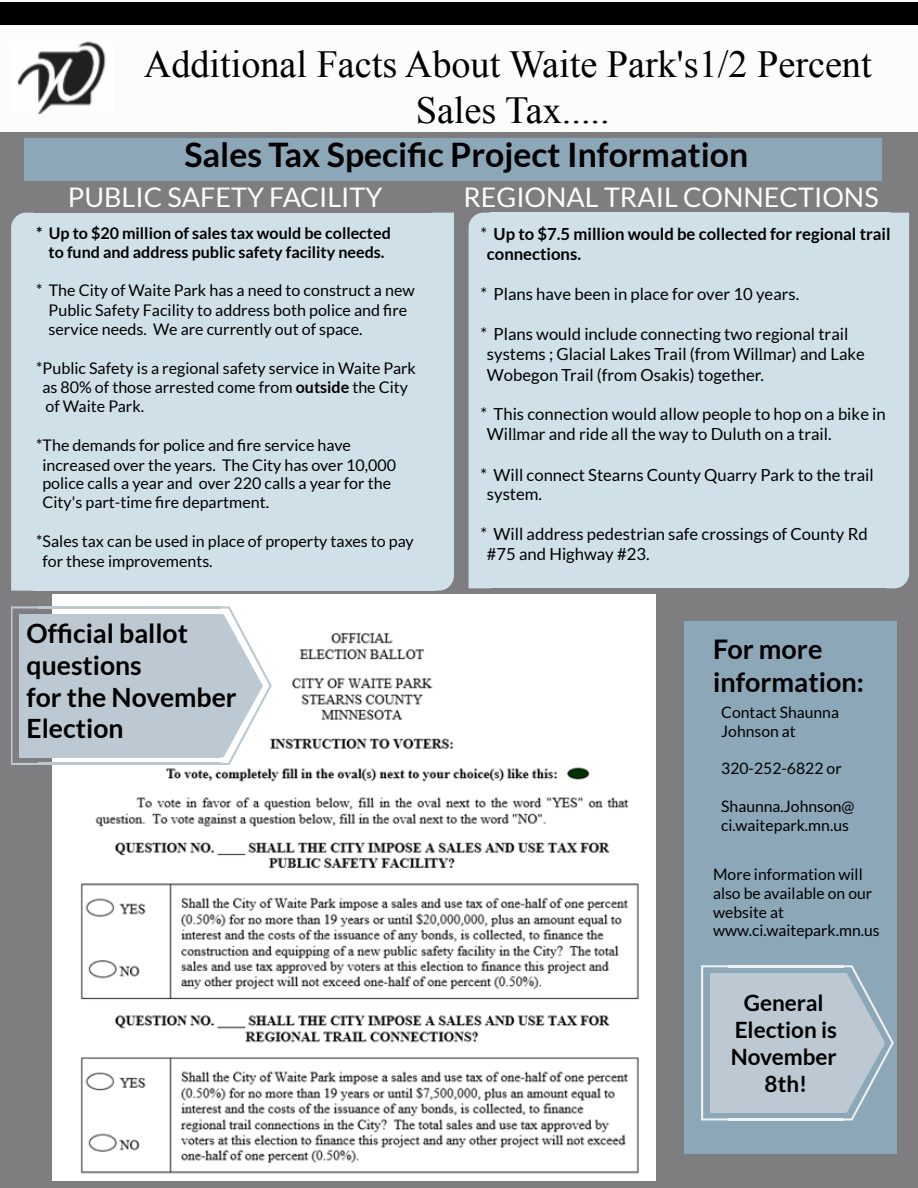
<style>
.page{position:relative;width:918px;height:1188px;background:#7e7e80}
.page>*{position:absolute;margin:0;border:0;box-sizing:border-box;transform-origin:0 0}
.t1{font:38.25px/46.2px "Times New Roman";color:#000;text-align:center}
.t2{font:700 33.75px "Lato";color:#000}
.t3{font:27px "Lato";color:#fcfcfc}
.t4{font:700 27px/32.7px "Lato";color:#000}
.t5{font:700 26.55px/31.8px "Lato";color:#000}
.t6{font:700 22.5px/27px "Lato";color:#000;text-align:center}
.t7{font:16.65px/20.2px "Lato";color:#000}
.t8{font:700 16.65px/20.2px "Lato";color:#000}
.t9{font:16.05px/19.5px "Lato";color:#000}
.t10{font:700 16.05px/19.5px "Lato";color:#000;text-align:center}
.t11{font:15.75px/18.8px "Lato";color:#000}
.s1{font-weight:700}
.s2{font-weight:400}
.s3{font-family:"Minion Pro"}
</style>
<div class="page">
<div style="left:25px;top:138px;width:857px;height:43px;background:#8ba7b8"></div>
<div style="left:685px;top:621px;width:212px;height:532px;background:#8ba7b8"></div>
<div style="left:491px;top:213px;width:399px;height:375px;background:#cfe0e8"></div>
<div style="left:890px;top:213px;width:19px;height:375px;background:#cfe0e8"></div>
<div style="left:469px;top:213px;width:22px;height:375px;background:#cfe0e8"></div>
<div style="left:33px;top:213px;width:401px;height:378px;background:#cfe0e8"></div>
<div style="left:434px;top:213px;width:20px;height:378px;background:#cfe0e8"></div>
<svg style="left:11px;top:213px;width:22px;height:378px;background:#cddee6"></svg>
<div style="left:0;top:0;width:918px;height:132px;background:#fcfcfc"></div>
<div style="left:0;top:2px;width:833px;height:23px;background:#000"></div>
<div style="left:833px;top:2px;width:85px;height:23px;background:#000"></div>
<div style="left:729px;top:973px;width:115px;height:140px;background:#bcc9d2"></div>
<hr style="left:729px;top:1118px;width:115px;height:2px;background:#edf1f0">
<hr style="left:729px;top:965px;width:115px;height:2px;background:#edf1f0">
<svg style="left:702px;top:965px;width:28px;height:155px"></svg>
<svg style="left:841px;top:965px;width:53px;height:155px"></svg>
<img style="left:17px;top:41px;width:89px;height:73px">
<img style="left:53px;top:594px;width:603px;height:586px">
<div style="left:39px;top:614px;width:182px;height:143px;background:#bcc9d2"></div>
<hr style="left:39px;top:763px;width:182px;height:2px;background:#bcc9d2">
<hr style="left:39px;top:606px;width:182px;height:2px;background:#bcc9d2">
<svg style="left:11px;top:606px;width:29px;height:159px"></svg>
<svg style="left:218px;top:606px;width:54px;height:159px;background:#dee4e9"></svg>
<h1 class="t1" style="left:144px;top:40px;width:729px">Additional Facts About Waite Park's1/2 Percent<br>Sales Tax.....</h1>
<h2 class="t2" style="left:184px;top:133px;width:565px">Sales Tax Specifi c Project Information</h2>
<h3 class="t3" style="left:68px;top:180px;width:316px">PUBLIC SAFETY FACILITY</h3>
<h3 class="t3" style="left:463px;top:180px;width:417px">REGIONAL TRAIL CONNECTIONS</h3>
<p class="t10" style="left:36px;top:223px;width:356px">* Up to $20 million of sales tax would be collected to fund and address public safety facility needs.</p>
<p class="t9" style="left:49px;top:280px;width:368px;text-indent:-12px">* The City of Waite Park has a need to construct a new<br>Public Safety Facility to address both police and fi re service needs. We are currently out of space.</p>
<p class="t9" style="left:42px;top:359px;width:375px;line-height:18.9px;text-indent:-6px">*Public Safety is a regional safety service in Waite Park as 80% of those arrested come from <span class="s1">outside</span> the City of Waite Park.</p>
<p class="t9" style="left:42px;top:435px;width:355px;line-height:19px;text-indent:-6px">*The demands for police and fi re service have increased over the years. The City has over 10,000 police calls a year and over 220 calls a year for the City's part-time fi re department.</p>
<p class="t9" style="left:42px;top:531px;width:373px;text-indent:-6px">*Sales tax can be used in place of property taxes to pay for these improvements.</p>
<h3 class="t5" style="left:27px;top:617px;width:212px">Official ballot questions<br>for the November<br>Election</h3>
<p class="t8" style="left:487px;top:223px;width:405px;text-indent:-6px"><span class="s2">*</span> Up to $7.5 million would be collected for regional trail connections.</p>
<p class="t7" style="left:480px;top:283px;width:320px">* Plans have been in place for over 10 years.</p>
<p class="t7" style="left:487px;top:324px;width:380px;text-indent:-6px">* Plans would include connecting two regional trail systems ; Glacial Lakes Trail (from Wil<span class="s3">l</span>mar) and Lake<br>Wobegon Trail (from Osakis) together.</p>
<p class="t7" style="left:487px;top:403px;width:400px;text-indent:-6px">* This connection would allow people to hop on a bike in<br>Wil<span class="s3">l</span>mar and ride all the way to Duluth on a trail.</p>
<p class="t7" style="left:487px;top:465px;width:388px;line-height:19px;text-indent:-6px">* Will connect Stearns County Quarry Park to the trail system.</p>
<p class="t7" style="left:487px;top:524px;width:382px;text-indent:-6px">* Will address pedestrian safe crossings of County Rd #75 and Highway #23.</p>
<h3 class="t4" style="left:713px;top:632px;width:152px">For more information:</h3>
<p class="t11" style="left:721px;top:702px;width:119px;line-height:19.2px">Contact Shaunna<br>Johnson at</p>
<p class="t11" style="left:721px;top:759px;width:122px">320-252-6822 or</p>
<p class="t11" style="left:721px;top:797px;width:135px;line-height:19.2px">Shaunna.Johnson@ ci.waitepark.mn.us</p>
<p class="t11" style="left:713px;top:864px;width:168px">More information will also be available on our website at www.ci.waitepark.mn.us</p>
<h3 class="t6" style="left:731px;top:989px;width:108px">General<br>Election is<br>November<br>8th!</h3>
</div>
